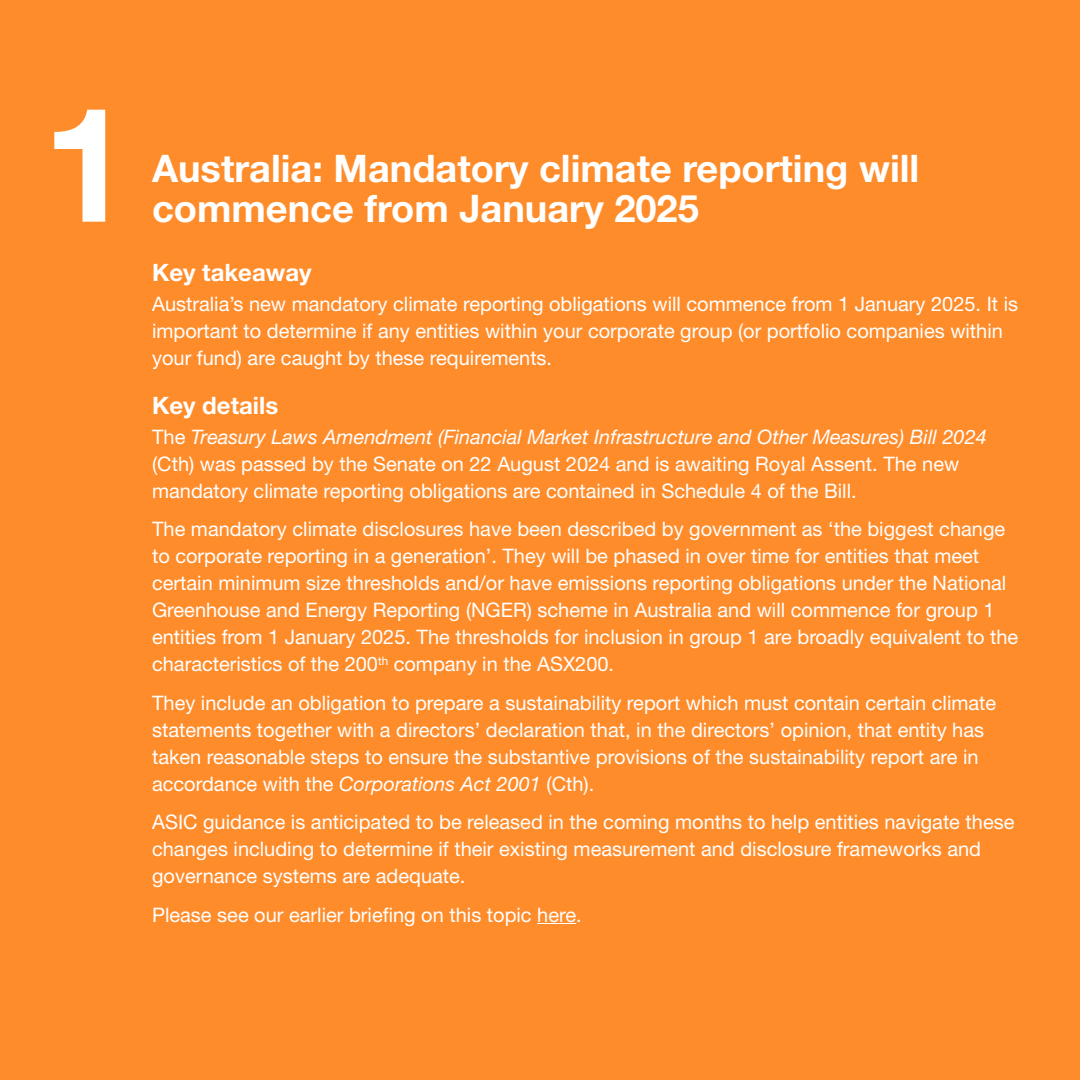
<style>
.page{position:relative;width:1080px;height:1080px;background:#fff}
.page>*{position:absolute;margin:0;border:0;box-sizing:border-box;transform-origin:0 0}
.Instagram___Find_out_more{font:700 160px "Helvetica Neue LT Std";color:#fff}
.Instagram___Find_out_more-2{font:700 38px/40px "Helvetica Neue LT Std";color:#fff}
.Instagram___Find_out_more-3{font:700 24px "Helvetica Neue LT Std";color:#fff}
.Instagram___Find_out_more-4{font:20px/27px "Helvetica Neue LT Std";color:#fff}
.s1{font-style:italic}
</style>
<div class="page">
<div style="left:15px;top:15px;width:1050px;height:1050px;background:#ff8c2b"></div>
<div style="left:0;top:0;width:1080px;height:1080px;border:30px solid #ff8c2b"></div>
<hr style="left:537px;top:923px;width:39px;height:1px;background:#fff">
<p class="Instagram___Find_out_more" style="left:42px;top:66px;width:90px">1</p>
<p class="Instagram___Find_out_more-2" style="left:152px;top:147px;width:769px">Australia: Mandatory climate reporting will commence from January 2025</p>
<p class="Instagram___Find_out_more-3" style="left:152px;top:257px;width:161px">Key takeaway</p>
<p class="Instagram___Find_out_more-4" style="left:152px;top:290px;width:868px">Australia’s new mandatory climate reporting obligations will commence from 1 January 2025. It is important to determine if any entities within your corporate group (or portfolio companies within your fund) are caught by these requirements.</p>
<p class="Instagram___Find_out_more-3" style="left:152px;top:391px;width:128px">Key details</p>
<p class="Instagram___Find_out_more-4" style="left:152px;top:423px;width:836px">The <span class="s1">Treasury Laws Amendment (Financial Market Infrastructure and Other Measures) Bill 2024 </span>(Cth) was passed by the Senate on 22 August 2024 and is awaiting Royal Assent. The new mandatory climate reporting obligations are contained in Schedule 4 of the Bill.</p>
<p class="Instagram___Find_out_more-4" style="left:152px;top:515px;width:868px">The mandatory climate disclosures have been described by government as ‘the biggest change to corporate reporting in a generation’. They will be phased in over time for entities that meet certain minimum size thresholds and/or have emissions reporting obligations under the National Greenhouse and Energy Reporting (NGER) scheme in Australia and will commence for group 1 entities from 1 January 2025. The thresholds for inclusion in group 1 are broadly equivalent to the characteristics of the 200<sup>th</sup> company in the ASX200.</p>
<p class="Instagram___Find_out_more-4" style="left:152px;top:689px;width:846px">They include an obligation to prepare a sustainability report which must contain certain climate statements together with a directors’ declaration that, in the directors’ opinion, that entity has taken reasonable steps to ensure the substantive provisions of the sustainability report are in accordance with the <span class="s1">Corporations Act 2001</span> (Cth).</p>
<p class="Instagram___Find_out_more-4" style="left:152px;top:808px;width:864px">ASIC guidance is anticipated to be released in the coming months to help entities navigate these changes including to determine if their existing measurement and disclosure frameworks and governance systems are adequate.</p>
<p class="Instagram___Find_out_more-4" style="left:152px;top:900px;width:431px">Please see our earlier briefing on this topic here.</p>
</div>
